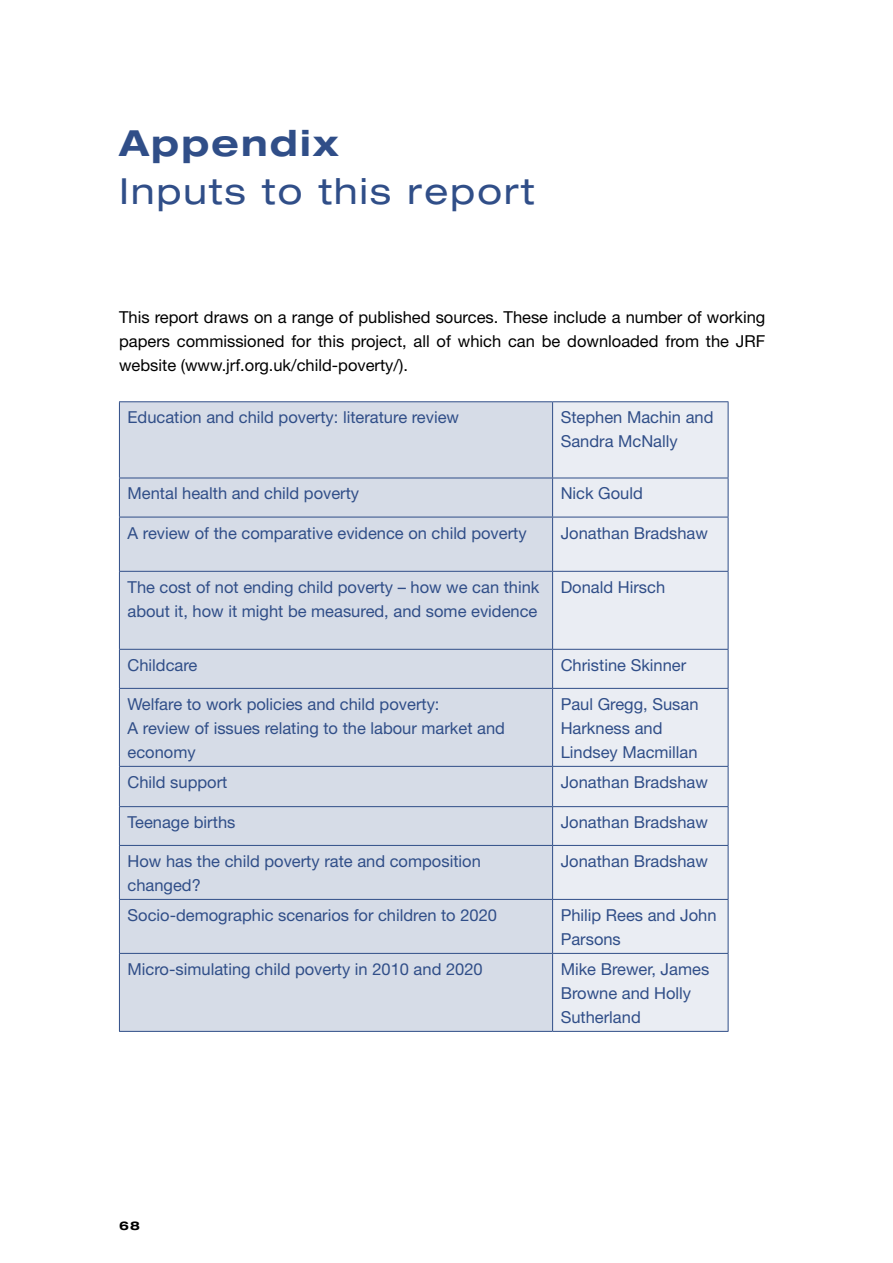
<style>
.page{position:relative;width:893px;height:1263px;background:#fff}
.page>*{position:absolute;margin:0;border:0;box-sizing:border-box;transform-origin:0 0}
.t1{font:expanded 36px "Helvetica Neue";letter-spacing:.06em;color:#304e88}
.t2{font:700 expanded 36px "Helvetica Neue";letter-spacing:.06em;color:#304e88}
._0_Main_text{font:16.5px/24px "Helvetica Neue";color:#304e88}
._0_Main_text-2{font:16.5px/24px "Helvetica Neue";color:#000;text-align:justify}
.t3{font:700 expanded 12px "Helvetica Neue";color:#000}
</style>
<div class="page">
<div style="left:120px;top:402px;width:432px;height:629px;background:#d6dce7"></div>
<div style="left:553px;top:402px;width:175px;height:629px;background:#eaedf3"></div>
<hr style="left:119px;top:401px;width:434px;height:1px;background:#304e88">
<hr style="left:119px;top:402px;width:1px;height:76px;background:#304e88">
<hr style="left:553px;top:401px;width:175px;height:1px;background:#304e88">
<hr style="left:552px;top:402px;width:1px;height:76px;background:#304e88">
<hr style="left:728px;top:402px;width:1px;height:76px;background:#304e88">
<hr style="left:119px;top:478px;width:434px;height:1px;background:#304e88">
<hr style="left:119px;top:478px;width:1px;height:39px;background:#304e88">
<hr style="left:553px;top:478px;width:175px;height:1px;background:#304e88">
<hr style="left:552px;top:478px;width:1px;height:39px;background:#304e88">
<hr style="left:728px;top:478px;width:1px;height:39px;background:#304e88">
<hr style="left:119px;top:517px;width:434px;height:1px;background:#304e88">
<hr style="left:119px;top:517px;width:1px;height:54px;background:#304e88">
<hr style="left:553px;top:517px;width:175px;height:1px;background:#304e88">
<hr style="left:552px;top:517px;width:1px;height:54px;background:#304e88">
<hr style="left:728px;top:517px;width:1px;height:54px;background:#304e88">
<hr style="left:119px;top:571px;width:434px;height:1px;background:#304e88">
<hr style="left:119px;top:572px;width:1px;height:77px;background:#304e88">
<hr style="left:553px;top:571px;width:175px;height:1px;background:#304e88">
<hr style="left:552px;top:572px;width:1px;height:77px;background:#304e88">
<hr style="left:728px;top:572px;width:1px;height:77px;background:#304e88">
<hr style="left:119px;top:649px;width:434px;height:1px;background:#304e88">
<hr style="left:119px;top:650px;width:1px;height:38px;background:#304e88">
<hr style="left:553px;top:649px;width:175px;height:1px;background:#304e88">
<hr style="left:552px;top:650px;width:1px;height:38px;background:#304e88">
<hr style="left:728px;top:650px;width:1px;height:38px;background:#304e88">
<hr style="left:119px;top:688px;width:434px;height:1px;background:#304e88">
<hr style="left:119px;top:689px;width:1px;height:77px;background:#304e88">
<hr style="left:553px;top:688px;width:175px;height:1px;background:#304e88">
<hr style="left:552px;top:689px;width:1px;height:77px;background:#304e88">
<hr style="left:728px;top:689px;width:1px;height:77px;background:#304e88">
<hr style="left:119px;top:766px;width:434px;height:1px;background:#304e88">
<hr style="left:119px;top:767px;width:1px;height:39px;background:#304e88">
<hr style="left:553px;top:766px;width:175px;height:1px;background:#304e88">
<hr style="left:552px;top:767px;width:1px;height:39px;background:#304e88">
<hr style="left:728px;top:767px;width:1px;height:39px;background:#304e88">
<hr style="left:119px;top:806px;width:434px;height:1px;background:#304e88">
<hr style="left:119px;top:807px;width:1px;height:38px;background:#304e88">
<hr style="left:553px;top:806px;width:175px;height:1px;background:#304e88">
<hr style="left:552px;top:807px;width:1px;height:38px;background:#304e88">
<hr style="left:728px;top:807px;width:1px;height:38px;background:#304e88">
<hr style="left:119px;top:845px;width:434px;height:1px;background:#304e88">
<hr style="left:119px;top:846px;width:1px;height:53px;background:#304e88">
<hr style="left:553px;top:845px;width:175px;height:1px;background:#304e88">
<hr style="left:552px;top:846px;width:1px;height:53px;background:#304e88">
<hr style="left:728px;top:846px;width:1px;height:53px;background:#304e88">
<hr style="left:119px;top:899px;width:434px;height:1px;background:#304e88">
<hr style="left:119px;top:900px;width:1px;height:53px;background:#304e88">
<hr style="left:553px;top:899px;width:175px;height:1px;background:#304e88">
<hr style="left:552px;top:900px;width:1px;height:53px;background:#304e88">
<hr style="left:728px;top:900px;width:1px;height:53px;background:#304e88">
<hr style="left:119px;top:953px;width:434px;height:1px;background:#304e88">
<hr style="left:119px;top:954px;width:1px;height:77px;background:#304e88">
<hr style="left:553px;top:953px;width:175px;height:1px;background:#304e88">
<hr style="left:552px;top:954px;width:1px;height:77px;background:#304e88">
<hr style="left:728px;top:954px;width:1px;height:77px;background:#304e88">
<hr style="left:119px;top:1031px;width:434px;height:1px;background:#304e88">
<hr style="left:553px;top:1031px;width:175px;height:1px;background:#304e88">
<p class="t2" style="left:119px;top:120px;width:221px">Appendix</p>
<p class="t1" style="left:119px;top:169px;width:417px">Inputs to this report</p>
<p class="_0_Main_text-2" style="left:119px;top:305px;width:648px">This report draws on a range of published sources. These include a number of working papers commissioned for this project, all of which can be downloaded from the JRF website (www.jrf.org.uk/child-poverty/).</p>
<p class="_0_Main_text" style="left:128px;top:405px;width:333px">Education and child poverty: literature review</p>
<p class="_0_Main_text" style="left:561px;top:405px;width:154px">Stephen Machin and<br>Sandra McNally</p>
<p class="_0_Main_text" style="left:128px;top:481px;width:233px">Mental health and child poverty</p>
<p class="_0_Main_text" style="left:561px;top:481px;width:84px">Nick Gould</p>
<p class="_0_Main_text" style="left:128px;top:520px;width:401px">A review of the comparative evidence on child poverty</p>
<p class="_0_Main_text" style="left:561px;top:520px;width:149px">Jonathan Bradshaw</p>
<p class="_0_Main_text" style="left:128px;top:575px;width:413px">The cost of not ending child poverty – how we can think about it, how it might be measured, and some evidence</p>
<p class="_0_Main_text" style="left:561px;top:575px;width:106px">Donald Hirsch</p>
<p class="_0_Main_text" style="left:128px;top:653px;width:71px">Childcare</p>
<p class="_0_Main_text" style="left:561px;top:653px;width:127px">Christine Skinner</p>
<p class="_0_Main_text" style="left:128px;top:692px;width:313px">Welfare to work policies and child poverty:</p>
<p class="_0_Main_text" style="left:128px;top:716px;width:379px">A review of issues relating to the labour market and economy</p>
<p class="_0_Main_text" style="left:561px;top:692px;width:139px">Paul Gregg, Susan<br>Harkness and<br>Lindsey Macmillan</p>
<p class="_0_Main_text" style="left:128px;top:770px;width:101px">Child support</p>
<p class="_0_Main_text" style="left:561px;top:770px;width:149px">Jonathan Bradshaw</p>
<p class="_0_Main_text" style="left:128px;top:810px;width:109px">Teenage births</p>
<p class="_0_Main_text" style="left:561px;top:810px;width:149px">Jonathan Bradshaw</p>
<p class="_0_Main_text" style="left:128px;top:849px;width:355px">How has the child poverty rate and composition changed?</p>
<p class="_0_Main_text" style="left:561px;top:849px;width:149px">Jonathan Bradshaw</p>
<p class="_0_Main_text" style="left:128px;top:903px;width:371px">Socio-demographic scenarios for children to 2020</p>
<p class="_0_Main_text" style="left:561px;top:903px;width:157px">Philip Rees and John<br>Parsons</p>
<p class="_0_Main_text" style="left:128px;top:957px;width:357px">Micro-simulating child poverty in 2010 and 2020</p>
<p class="_0_Main_text" style="left:561px;top:957px;width:150px">Mike Brewer, James<br>Browne and Holly<br>Sutherland</p>
<p class="t3" style="left:119px;top:1218px;width:22px">68</p>
</div>
